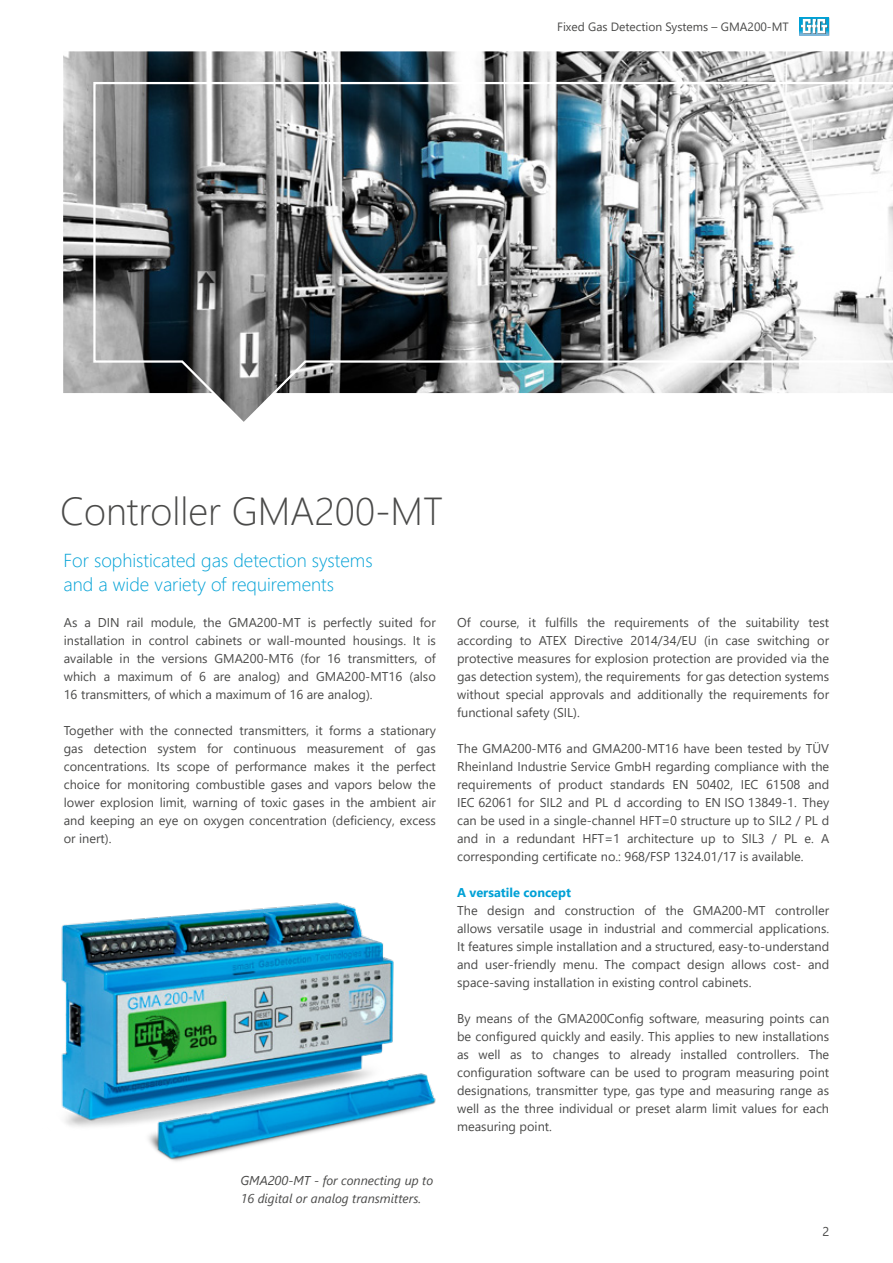
<style>
.page{position:relative;width:893px;height:1263px;background:#fff}
.page>*{position:absolute;margin:0;border:0;box-sizing:border-box;transform-origin:0 0}
.t1{font:300 39px "Segoe UI";color:#4a4a49}
.t2{font:300 18.75px/24px "Segoe UI";color:#00a1d6}
.t3{font:12.75px/18px "Segoe UI";color:#4a4a49;text-align:justify}
.t4{font:italic 12.75px/18px "Segoe UI";color:#4a4a49}
.t5{font:700 12.75px "Segoe UI";color:#00a1d6}
.t6{font:12px "Segoe UI";color:#4a4a49}
</style>
<div class="page">
<img style="left:63px;top:51px;width:830px;height:342px">
<svg style="left:92px;top:81px;width:801px;height:341px"></svg>
<img style="left:61px;top:902px;width:333px;height:225px">
<img style="left:140px;top:1069px;width:296px;height:93px">
<svg style="left:799px;top:17px;width:30px;height:19px"></svg>
<p class="t6" style="left:557px;top:15px;width:233px">Fixed Gas Detection Systems – GMA200-MT</p>
<h1 class="t1" style="left:60px;top:475px;width:385px">Controller GMA200-MT</h1>
<h2 class="t2" style="left:64px;top:546px;width:311px">For sophisticated gas detection systems and a wide variety of requirements</h2>
<p class="t3" style="left:64px;top:612px;width:374px">As a DIN rail module, the GMA200-MT is perfectly suited for installation in control cabinets or wall-mounted housings. It is available in the versions GMA200-MT6 (for 16 transmitters, of which a maximum of 6 are analog) and GMA200-MT16 (also 16 transmitters, of which a maximum of 16 are analog).</p>
<p class="t3" style="left:64px;top:720px;width:374px">Together with the connected transmitters, it forms a stationary gas detection system for continuous measurement of gas concentrations. Its scope of performance makes it the perfect choice for monitoring combustible gases and vapors below the lower explosion limit, warning of toxic gases in the ambient air and keeping an eye on oxygen concentration (deficiency, excess or inert).</p>
<p class="t3" style="left:457px;top:612px;width:374px">Of course, it fulfills the requirements of the suitability test according to ATEX Directive 2014/34/EU (in case switching or protective measures for explosion protection are provided via the gas detection system), the requirements for gas detection systems without special approvals and additionally the requirements for functional safety (SIL).</p>
<p class="t3" style="left:457px;top:738px;width:374px">The GMA200-MT6 and GMA200-MT16 have been tested by TÜV Rheinland Industrie Service GmbH regarding compliance with the requirements of product standards EN 50402, IEC 61508 and IEC 62061 for SIL2 and PL d according to EN ISO 13849-1. They can be used in a single-channel HFT=0 structure up to SIL2 / PL d and in a redundant HFT=1 architecture up to SIL3 / PL e. A corresponding certificate no.: 968/FSP 1324.01/17 is available.</p>
<p class="t5" style="left:457px;top:881px;width:115px">A versatile concept</p>
<p class="t3" style="left:457px;top:900px;width:374px">The design and construction of the GMA200-MT controller allows versatile usage in industrial and commercial applications.<br>It features simple installation and a structured, easy-to-understand and user-friendly menu. The compact design allows cost- and space-saving installation in existing control cabinets.</p>
<p class="t3" style="left:457px;top:1008px;width:374px">By means of the GMA200Config software, measuring points can be configured quickly and easily. This applies to new installations as well as to changes to already installed controllers. The configuration software can be used to program measuring point designations, transmitter type, gas type and measuring range as well as the three individual or preset alarm limit values for each measuring point.</p>
<p class="t4" style="left:240px;top:1169px;width:194px">GMA200-MT - for connecting up to<br>16 digital or analog transmitters.</p>
<p class="t3" style="left:822px;top:1221px;width:8px">2</p>
</div>
